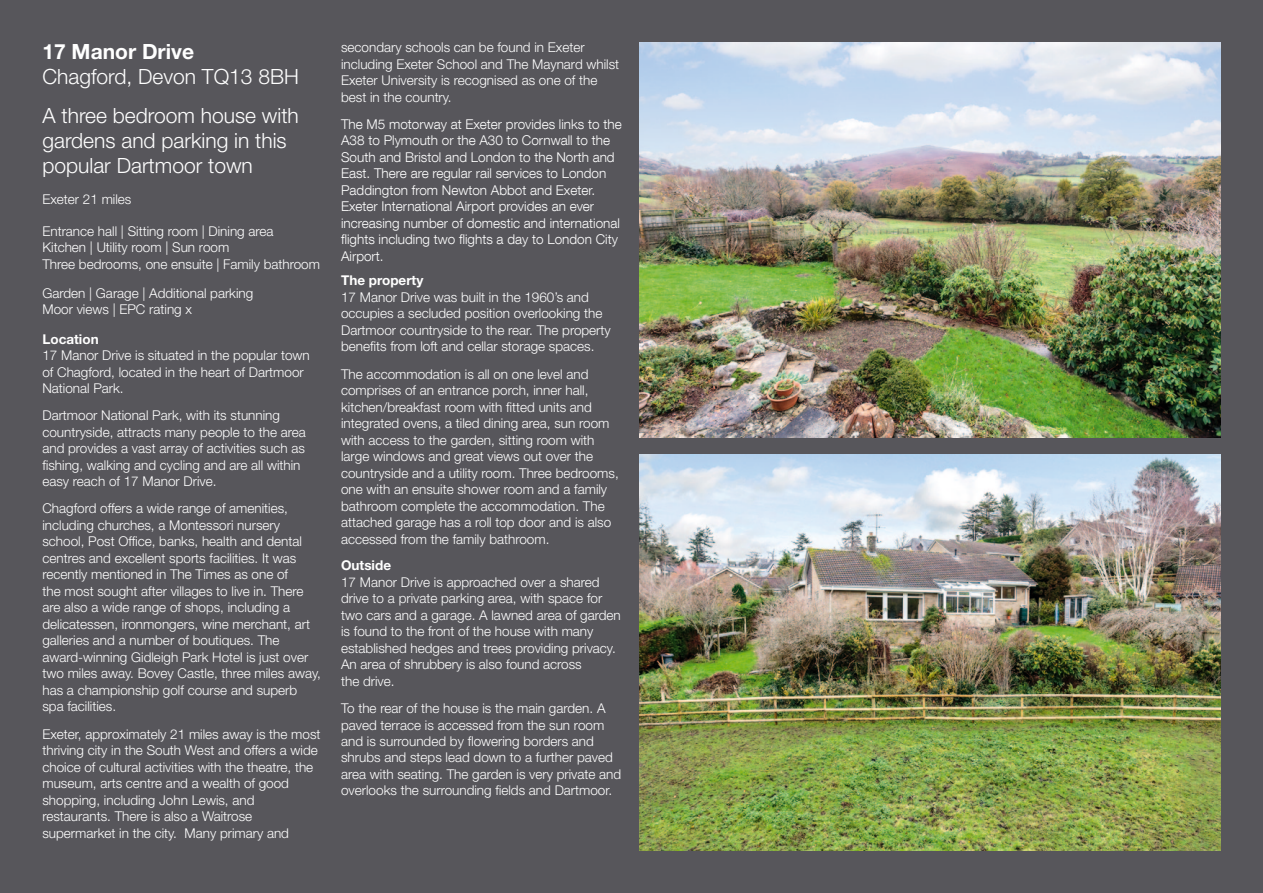
<style>
.page{position:relative;width:1263px;height:893px;background:#57565b}
.page>*{position:absolute;margin:0;border:0;box-sizing:border-box;transform-origin:0 0}
.t1{font:300 21px/39.6px "Helvetica Neue LT Std";color:#fff}
.t2{font:700 21px "Helvetica Neue LT Std";color:#fff}
.t3{font:300 13.5px/16.5px "Helvetica Neue LT Std";color:#fff}
.t4{font:300 13.5px/16.5px "Helvetica Neue LT Com";color:#fff}
.t5{font:700 13.5px "Helvetica Neue LT Std";color:#fff}
</style>
<div class="page">
<img style="left:640px;top:42px;width:580px;height:396px">
<img style="left:640px;top:455px;width:580px;height:395px">
<h1 class="t2" style="left:42px;top:38px;width:153px">17 Manor Drive</h1>
<h1 class="t1" style="left:42px;top:56px;width:258px">Chagford, Devon TQ13 8BH<br>A three bedroom house with</h1>
<h1 class="t1" style="left:42px;top:128px;width:246px;line-height:24.8px">gardens and parking in this popular Dartmoor town</h1>
<p class="t3" style="left:42px;top:191px;width:91px">Exeter 21 miles</p>
<p class="t3" style="left:42px;top:222px;width:279px">Entrance hall | Sitting room | Dining area<br>Kitchen | Utility room | Sun room<br>Three bedrooms, one ensuite | Family bathroom</p>
<p class="t3" style="left:42px;top:285px;width:212px">Garden | Garage | Additional parking<br>Moor views | EPC rating x</p>
<p class="t5" style="left:42px;top:330px;width:58px">Location</p>
<p class="t3" style="left:42px;top:347px;width:269px">17 Manor Drive is situated in the popular town of Chagford, located in the heart of Dartmoor<br>National Park.</p>
<p class="t3" style="left:42px;top:407px;width:265px">Dartmoor National Park, with its stunning countryside, attracts many people to the area and provides a vast array of activities such as fishing, walking and cycling and are all within easy reach of 17 Manor Drive.</p>
<p class="t3" style="left:42px;top:500px;width:280px">Chagford offers a wide range of amenities, including churches, a Montessori nursery school, Post Office, banks, health and dental centres and excellent sports facilities. It was recently mentioned in The Times as one of<br>the most sought after villages to live in. There are also a wide range of shops, including a delicatessen, ironmongers, wine merchant, art galleries and a number of boutiques. The award-winning Gidleigh Park Hotel is just over two miles away. Bovey Castle, three miles away, has a championship golf course and superb spa facilities.</p>
<p class="t3" style="left:42px;top:725px;width:280px">Exeter, approximately 21 miles away is the most thriving city in the South West and offers a wide choice of cultural activities with the theatre, the museum, arts centre and a wealth of good shopping, including John Lewis, and restaurants. There is also a Waitrose supermarket in the city. Many primary and</p>
<p class="t3" style="left:341px;top:39px;width:280px">secondary schools can be found in Exeter including Exeter School and The Maynard whilst Exeter University is recognised as one of the best in the country.</p>
<p class="t4" style="left:341px;top:115px;width:282px">The M5 motorway at Exeter provides links to the A38 to Plymouth or the A30 to Cornwall to the South and Bristol and London to the North and East. There are regular rail services to London Paddington from Newton Abbot and Exeter.<br>Exeter International Airport provides an ever increasing number of domestic and international flights including two flights a day to London City Airport.</p>
<p class="t5" style="left:341px;top:272px;width:84px">The property</p>
<p class="t3" style="left:341px;top:289px;width:271px">17 Manor Drive was built in the 1960’s and occupies a secluded position overlooking the Dartmoor countryside to the rear. The property benefits from loft and cellar storage spaces.</p>
<p class="t3" style="left:341px;top:365px;width:279px">The accommodation is all on one level and comprises of an entrance porch, inner hall, kitchen/breakfast room with fitted units and integrated ovens, a tiled dining area, sun room with access to the garden, sitting room with large windows and great views out over the countryside and a utility room. Three bedrooms, one with an ensuite shower room and a family bathroom complete the accommodation. The attached garage has a roll top door and is also accessed from the family bathroom.</p>
<p class="t5" style="left:341px;top:557px;width:51px">Outside</p>
<p class="t3" style="left:341px;top:573px;width:281px">17 Manor Drive is approached over a shared drive to a private parking area, with space for two cars and a garage. A lawned area of garden is found to the front of the house with many established hedges and trees providing privacy.<br>An area of shrubbery is also found across<br>the drive.</p>
<p class="t3" style="left:341px;top:700px;width:282px">To the rear of the house is the main garden. A paved terrace is accessed from the sun room and is surrounded by flowering borders and shrubs and steps lead down to a further paved area with seating. The garden is very private and overlooks the surrounding fields and Dartmoor.</p>
</div>
